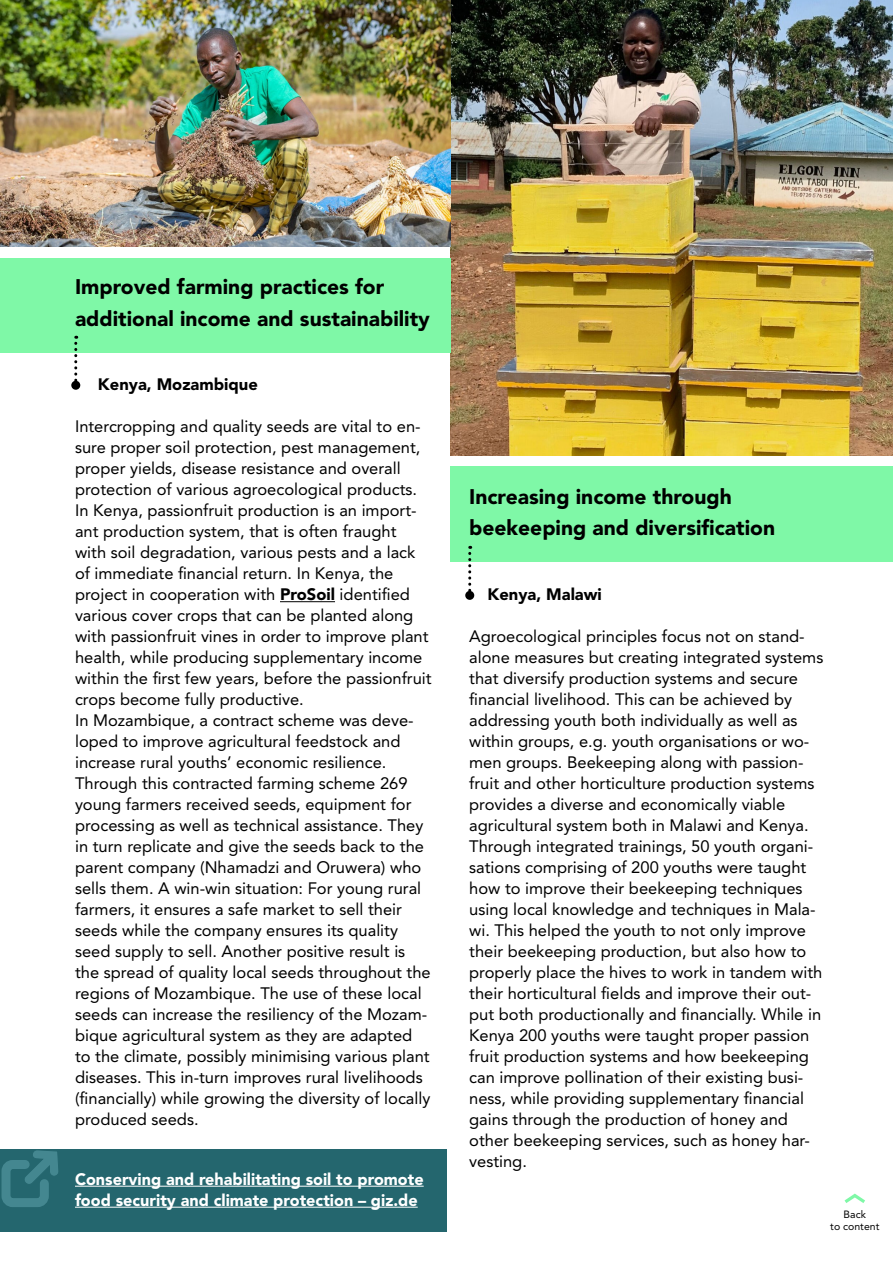
<style>
.page{position:relative;width:893px;height:1263px;background:#fff}
.page>*{position:absolute;margin:0;border:0;box-sizing:border-box;transform-origin:0 0}
.Subline{font:900 21px/31.5px "Avenir LT Std";color:#000}
.Copy11{font:16.5px/21px "Avenir LT Std";color:#000}
.Copy11-2{font:900 16.5px/21px "Avenir LT Std";color:#fff}
.Copy11-3{font:900 16.5px "Avenir LT Std";color:#000}
.t1{font:10.5px/12px "Avenir LT Std";color:#000;text-align:center}
.s1{font-weight:900}
</style>
<div class="page">
<div style="left:450px;top:467px;width:442px;height:95px;background:#7ff8a7"></div>
<svg style="left:468px;top:546px;width:3px;height:45px"></svg>
<div style="left:465px;top:591px;width:9px;height:9px;background:#000;border-radius:50%"></div>
<img style="left:450px;top:0;width:442px;height:455px">
<div style="left:0;top:258px;width:450px;height:94px;background:#7ff8a7"></div>
<hr style="left:280px;top:601px;width:55px;height:1px;background:#000">
<img style="left:0;top:0;width:450px;height:247px">
<svg style="left:74px;top:336px;width:3px;height:45px"></svg>
<div style="left:71px;top:381px;width:9px;height:9px;background:#000;border-radius:50%"></div>
<div style="left:0;top:1149px;width:446px;height:83px;background:#24666e"></div>
<hr style="left:75px;top:1186px;width:348px;height:1px;background:#fff">
<hr style="left:75px;top:1207px;width:342px;height:1px;background:#fff">
<svg style="left:1px;top:1150px;width:57px;height:57px"></svg>
<svg style="left:844px;top:1194px;width:21px;height:9px"></svg>
<p class="Subline" style="left:75px;top:271px;width:356px">Improved farming practices for additional income and sustainability</p>
<p class="Copy11-3" style="left:98px;top:374px;width:161px">Kenya, Mozambique</p>
<p class="Copy11" style="left:75px;top:416px;width:358px">Intercropping and quality seeds are vital to en&shy;sure proper soil protection, pest management, proper yields, disease resistance and overall protection of various agroecological products.<br>In Kenya, passionfruit production is an import&shy;ant production system, that is often fraught with soil degradation, various pests and a lack of immediate financial return. In Kenya, the project in cooperation with <span class="s1">ProSoil</span> identified various cover crops that can be planted along with passionfruit vines in order to improve plant health, while producing supplementary income within the first few years, before the passionfruit crops become fully productive.</p>
<p class="Copy11" style="left:75px;top:710px;width:357px">In Mozambique, a contract scheme was deve&shy;loped to improve agricultural feedstock and increase rural youths’ economic resilience.<br>Through this contracted farming scheme 269 young farmers received seeds, equipment for processing as well as technical assistance. They in turn replicate and give the seeds back to the parent company (Nhamadzi and Oruwera) who sells them. A win-win situation: For young rural farmers, it ensures a safe market to sell their seeds while the company ensures its quality seed supply to sell. Another positive result is the spread of quality local seeds throughout the regions of Mozambique. The use of these local seeds can increase the resiliency of the Mozam&shy;bique agricultural system as they are adapted to the climate, possibly minimising various plant diseases. This in-turn improves rural livelihoods (financially) while growing the diversity of locally produced seeds.</p>
<p class="Copy11-2" style="left:75px;top:1168px;width:350px">Conserving and rehabilitating soil to promote food security and climate protection – giz.de</p>
<p class="Subline" style="left:469px;top:481px;width:307px">Increasing income through beekeeping and diversification</p>
<p class="Copy11-3" style="left:487px;top:584px;width:116px">Kenya, Malawi</p>
<p class="Copy11" style="left:469px;top:626px;width:355px">Agroecological principles focus not on stand&shy;alone measures but creating integrated systems that diversify production systems and secure financial livelihood. This can be achieved by addressing youth both individually as well as within groups, e.g. youth organisations or wo&shy;men groups. Beekeeping along with passion&shy;fruit and other horticulture production systems provides a diverse and economically viable agricultural system both in Malawi and Kenya.<br>Through integrated trainings, 50 youth organi&shy;sations comprising of 200 youths were taught how to improve their beekeeping techniques using local knowledge and techniques in Mala&shy;wi. This helped the youth to not only improve their beekeeping production, but also how to properly place the hives to work in tandem with their horticultural fields and improve their out&shy;put both productionally and financially. While in Kenya 200 youths were taught proper passion fruit production systems and how beekeeping can improve pollination of their existing busi&shy;ness, while providing supplementary financial gains through the production of honey and other beekeeping services, such as honey har&shy;vesting.</p>
<p class="t1" style="left:830px;top:1208px;width:51px">Back<br>to content</p>
</div>
